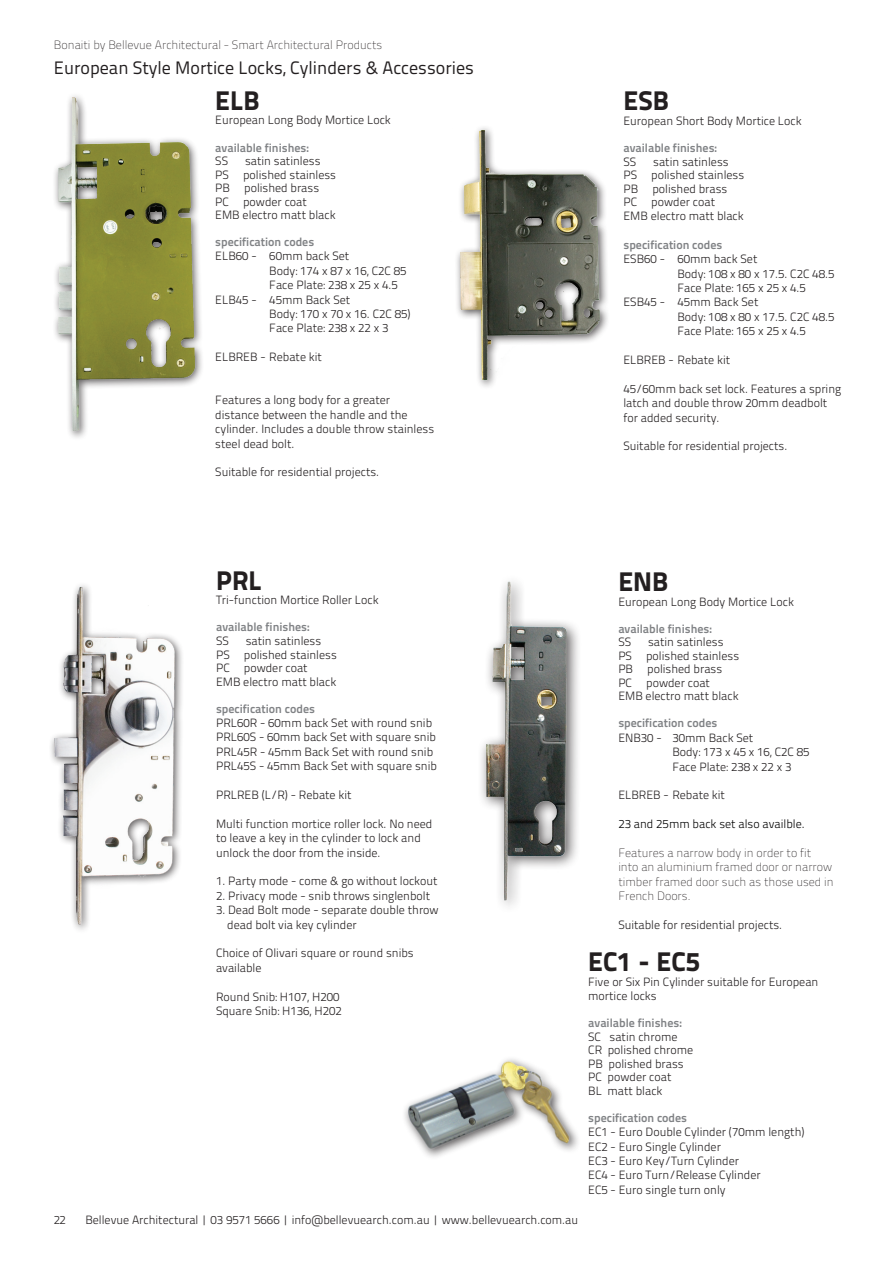
<style>
.page{position:relative;width:893px;height:1263px;background:#fff}
.page>*{position:absolute;margin:0;border:0;box-sizing:border-box;transform-origin:0 0}
.t1{font:27px "Titillium Text 25 L 999 wt";color:#231f20}
.t2{font:18px "Titillium Text 25 L 400 wt";color:#231f20}
.t3{font:12px/14.4px "Titillium Text 25 L 250 wt";color:#231f20}
.t4{font:12px "Titillium Text 25 L 800 wt";color:#808285}
.t5{font:12px/14.4px "Titillium Text 25 L 1 wt";color:#231f20}
.t6{font:12px "Titillium Text 25 L 250 wt";color:#000}
</style>
<div class="page">
<img style="left:481px;top:581px;width:97px;height:325px">
<img style="left:54px;top:96px;width:148px;height:342px">
<div style="left:402px;top:1055px;width:179px;height:105px;background:#231f20;opacity:.75"></div>
<img style="left:402px;top:1055px;width:171px;height:98px">
<img style="left:54px;top:585px;width:128px;height:343px">
<img style="left:456px;top:127px;width:150px;height:260px">
<p class="t5" style="left:54px;top:37px;width:330px">Bonaiti by Bellevue Architectural - Smart Architectural Products</p>
<h2 class="t2" style="left:54px;top:54px;width:421px">European Style Mortice Locks, Cylinders &amp; Accessories</h2>
<h1 class="t1" style="left:215px;top:79px;width:46px">ELB</h1>
<p class="t3" style="left:215px;top:112px;width:177px">European Long Body Mortice Lock</p>
<p class="t4" style="left:215px;top:138px;width:95px">available finishes:</p>
<p class="t3" style="left:215px;top:153px;width:14px">SS</p>
<p class="t3" style="left:215px;top:153px;width:122px;line-height:13.5px;text-indent:30px">satin satinless<br>PS polished stainless<br>PB polished brass<br>PC powder coat<br>EMB electro matt black</p>
<p class="t4" style="left:215px;top:233px;width:100px">specification codes</p>
<p class="t3" style="left:215px;top:248px;width:135px">ELB60 - 60mm back Set</p>
<p class="t3" style="left:269px;top:263px;width:139px">Body: 174 x 87 x 16, C2C 85</p>
<p class="t3" style="left:269px;top:277px;width:130px">Face Plate: 238 x 25 x 4.5</p>
<p class="t3" style="left:215px;top:292px;width:136px">ELB45 - 45mm Back Set</p>
<p class="t3" style="left:269px;top:306px;width:143px">Body: 170 x 70 x 16. C2C 85)</p>
<p class="t3" style="left:269px;top:320px;width:121px">Face Plate: 238 x 22 x 3</p>
<p class="t3" style="left:215px;top:349px;width:108px">ELBREB - Rebate kit</p>
<p class="t3" style="left:215px;top:392px;width:220px">Features a long body for a greater distance between the handle and the cylinder. Includes a double throw stainless steel dead bolt.</p>
<p class="t3" style="left:215px;top:464px;width:165px">Suitable for residential projects.</p>
<h1 class="t1" style="left:623px;top:79px;width:47px">ESB</h1>
<p class="t3" style="left:623px;top:113px;width:180px">European Short Body Mortice Lock</p>
<p class="t4" style="left:623px;top:139px;width:95px">available finishes:</p>
<p class="t3" style="left:623px;top:154px;width:14px">SS</p>
<p class="t3" style="left:623px;top:154px;width:122px;line-height:13.5px;text-indent:30px">satin satinless<br>PS polished stainless<br>PB polished brass<br>PC powder coat<br>EMB electro matt black</p>
<p class="t4" style="left:623px;top:235px;width:100px">specification codes</p>
<p class="t3" style="left:623px;top:251px;width:135px">ESB60 - 60mm back Set</p>
<p class="t3" style="left:677px;top:266px;width:158px">Body: 108 x 80 x 17.5. C2C 48.5</p>
<p class="t3" style="left:677px;top:280px;width:130px">Face Plate: 165 x 25 x 4.5</p>
<p class="t3" style="left:623px;top:294px;width:136px">ESB45 - 45mm Back Set</p>
<p class="t3" style="left:677px;top:309px;width:158px">Body: 108 x 80 x 17.5. C2C 48.5</p>
<p class="t3" style="left:677px;top:323px;width:130px">Face Plate: 165 x 25 x 4.5</p>
<p class="t3" style="left:623px;top:352px;width:108px">ELBREB - Rebate kit</p>
<p class="t3" style="left:623px;top:381px;width:219px">45/60mm back set lock. Features a spring latch and double throw 20mm deadbolt for added security.</p>
<p class="t3" style="left:623px;top:438px;width:165px">Suitable for residential projects.</p>
<h1 class="t1" style="left:216px;top:559px;width:47px">PRL</h1>
<p class="t3" style="left:216px;top:592px;width:164px">Tri-function Mortice Roller Lock</p>
<p class="t4" style="left:216px;top:618px;width:95px">available finishes:</p>
<p class="t3" style="left:216px;top:633px;width:14px">SS</p>
<p class="t3" style="left:216px;top:633px;width:122px;line-height:13.5px;text-indent:30px">satin satinless<br>PS polished stainless<br>PC powder coat<br>EMB electro matt black</p>
<p class="t4" style="left:216px;top:699px;width:100px">specification codes</p>
<p class="t3" style="left:216px;top:715px;width:222px">PRL60R - 60mm back Set with round snib PRL60S - 60mm back Set with square snib PRL45R - 45mm Back Set with round snib PRL45S - 45mm Back Set with square snib</p>
<p class="t3" style="left:216px;top:787px;width:137px">PRLREB (L/R) - Rebate kit</p>
<p class="t3" style="left:216px;top:816px;width:218px">Multi function mortice roller lock. No need to leave a key in the cylinder to lock and unlock the door from the inside.</p>
<p class="t3" style="left:216px;top:873px;width:223px">1. Party mode - come &amp; go without lockout</p>
<p class="t3" style="left:216px;top:888px;width:216px">2. Privacy mode - snib throws singlenbolt</p>
<p class="t3" style="left:227px;top:902px;width:213px;text-indent:-11px">3. Dead Bolt mode - separate double throw dead bolt via key cylinder</p>
<p class="t3" style="left:216px;top:945px;width:199px">Choice of Olivari square or round snibs available</p>
<p class="t3" style="left:216px;top:988px;width:127px">Round Snib: H107, H200<br>Square Snib: H136, H202</p>
<p class="t3" style="left:54px;top:1211px;width:14px">22</p>
<p class="t3" style="left:85px;top:1211px;width:494px">Bellevue Architectural | 03 9571 5666 | info@bellevuearch.com.au | www.bellevuearch.com.au</p>
<h1 class="t1" style="left:618px;top:561px;width:52px">ENB</h1>
<p class="t3" style="left:618px;top:594px;width:177px">European Long Body Mortice Lock</p>
<p class="t4" style="left:618px;top:619px;width:95px">available finishes:</p>
<p class="t3" style="left:618px;top:634px;width:14px">SS</p>
<p class="t3" style="left:618px;top:635px;width:122px;line-height:13.5px;text-indent:30px">satin satinless<br>PS polished stainless<br>PB polished brass<br>PC powder coat<br>EMB electro matt black</p>
<p class="t4" style="left:618px;top:714px;width:100px">specification codes</p>
<p class="t3" style="left:672px;top:730px;width:139px;text-indent:-54px">ENB30 - 30mm Back Set<br>Body: 173 x 45 x 16, C2C 85<br>Face Plate: 238 x 22 x 3</p>
<p class="t3" style="left:618px;top:787px;width:108px">ELBREB - Rebate kit</p>
<p class="t6" style="left:618px;top:815px;width:188px">23 and 25mm back set also availble.</p>
<p class="t5" style="left:618px;top:845px;width:217px">Features a narrow body in order to fit into an aluminium framed door or narrow timber framed door such as those used in<br>French Doors.</p>
<p class="t3" style="left:618px;top:917px;width:165px">Suitable for residential projects.</p>
<h1 class="t1" style="left:588px;top:941px;width:113px">EC1 - EC5</h1>
<p class="t3" style="left:588px;top:974px;width:232px">Five or Six Pin Cylinder suitable for European mortice locks</p>
<p class="t4" style="left:588px;top:1014px;width:95px">available finishes:</p>
<p class="t3" style="left:588px;top:1029px;width:107px;line-height:13.5px">SC satin chrome<br>CR polished chrome<br>PB polished brass<br>PC powder coat<br>BL matt black</p>
<p class="t4" style="left:588px;top:1108px;width:100px">specification codes</p>
<p class="t3" style="left:588px;top:1124px;width:218px">EC1 - Euro Double Cylinder (70mm length)<br>EC2 - Euro Single Cylinder<br>EC3 - Euro Key/Turn Cylinder<br>EC4 - Euro Turn/Release Cylinder<br>EC5 - Euro single turn only</p>
</div>
